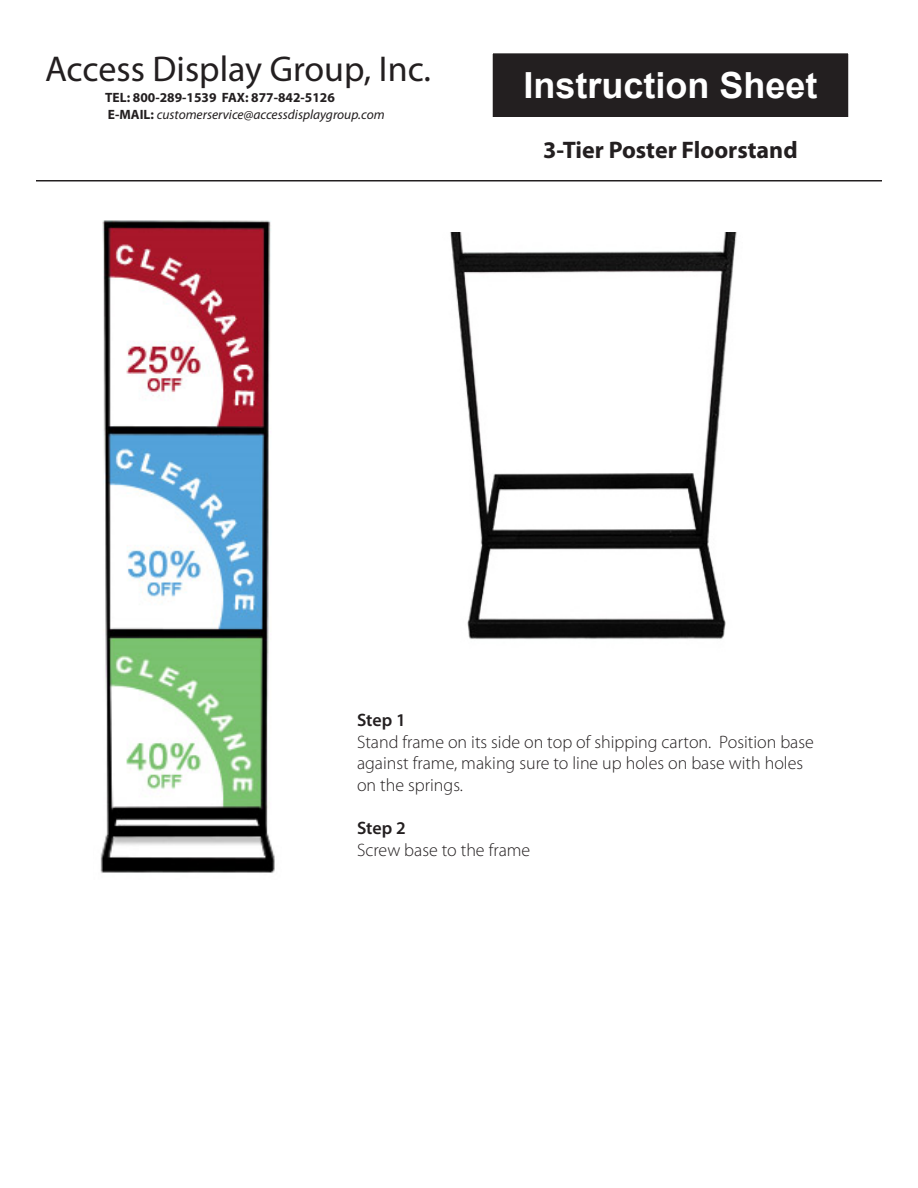
<style>
.page{position:relative;width:918px;height:1188px;background:#fff}
.page>*{position:absolute;margin:0;border:0;box-sizing:border-box;transform-origin:0 0}
.t1{font:36px "Myriad Pro";color:#231f20}
.t2{font:700 36px "Arial";color:#fff}
.t3{font:700 24px "Myriad Pro";color:#231f20}
.t4{font:300 18px/21.6px "Myriad Pro";color:#231f20}
.t5{font:600 18px "Myriad Pro";letter-spacing:-.005em;color:#231f20}
.t6{font:italic 13.5px "Myriad Pro";color:#231f20}
.t7{font:700 13.5px "Myriad Pro";color:#231f20}
.s1{font-weight:700;font-style:normal}
</style>
<div class="page">
<img style="left:450px;top:233px;width:287px;height:406px">
<img style="left:100px;top:220px;width:175px;height:653px">
<div style="left:488px;top:49px;width:365px;height:73px;background:#231f20"></div>
<div style="left:484px;top:44px;width:373px;height:82px;border:9px solid #fff"></div>
<hr style="left:36px;top:180px;width:846px;height:2px;background:#231f20">
<p class="t1" style="left:45px;top:46px;width:388px">Access Display Group, Inc.</p>
<p class="t7" style="left:105px;top:89px;width:231px">TEL: 800-289-1539 FAX: 877-842-5126</p>
<p class="t6" style="left:108px;top:106px;width:278px"><span class="s1">E-MAIL:</span> customerservice@accessdisplaygroup.com</p>
<p class="t2" style="left:523px;top:62px;width:296px">Instruction Sheet</p>
<p class="t3" style="left:543px;top:134px;width:256px">3-Tier Poster Floorstand</p>
<p class="t5" style="left:357px;top:709px;width:50px">Step 1</p>
<p class="t4" style="left:357px;top:731px;width:458px">Stand frame on its side on top of shipping carton. Position base against frame, making sure to line up holes on base with holes on the springs.</p>
<p class="t5" style="left:357px;top:817px;width:50px">Step 2</p>
<p class="t4" style="left:357px;top:839px;width:175px">Screw base to the frame</p>
</div>
